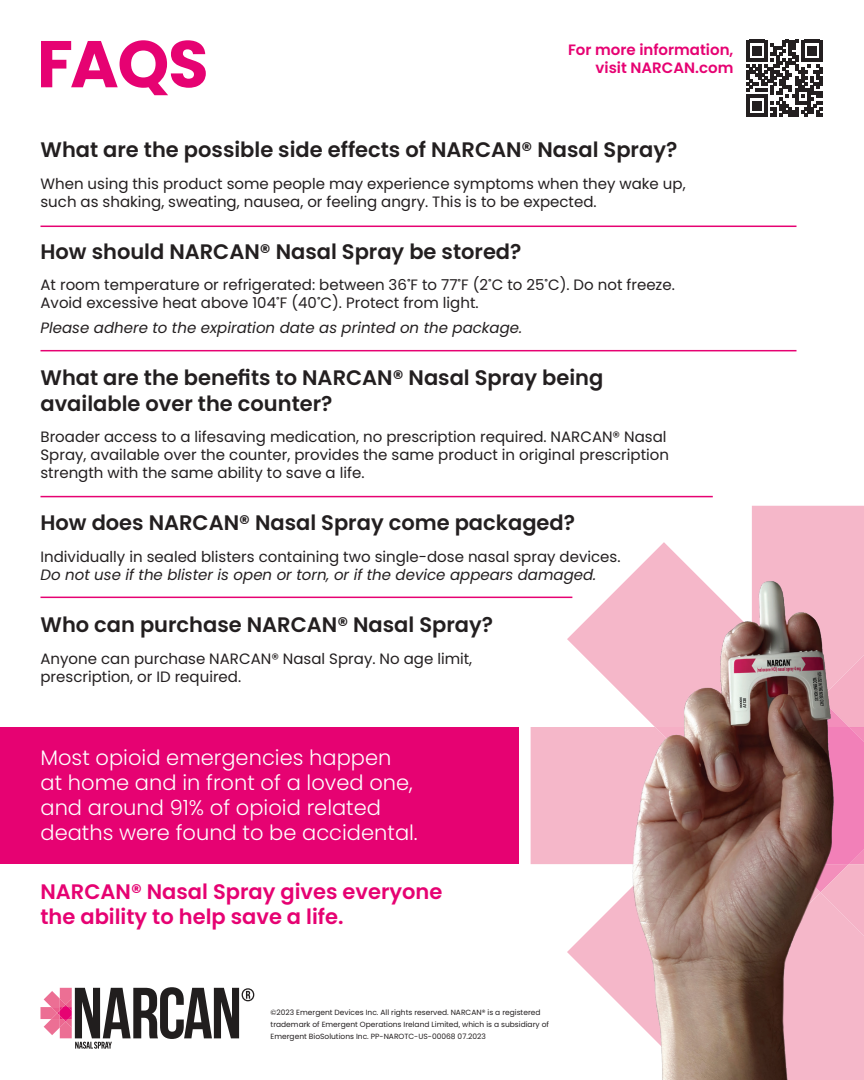
<style>
.page{position:relative;width:864px;height:1080px;background:#fff}
.page>*{position:absolute;margin:0;border:0;box-sizing:border-box;transform-origin:0 0}
.t1{font:700 66px "Poppins";color:#e60272}
.t2{font:600 21px/25.2px "Poppins";color:#231f20}
.t3{font:300 21px/25.2px "Poppins";color:#fff}
.t4{font:600 21px/25.2px "Poppins";color:#e60272}
.t5{font:15px/18px "Poppins";color:#231f20}
.t6{font:italic 15px "Poppins";color:#231f20}
.t7{font:600 15px/18px "Poppins";color:#e60272;text-align:right}
.t8{font:7.5px/12px "Poppins";color:#231f20}
</style>
<div class="page">
<div style="left:0;top:727px;width:518px;height:137px;background:#e60272"></div>
<svg style="left:531px;top:506px;width:333px;height:500px"></svg>
<hr style="left:40px;top:226px;width:756px;height:1px;background:#e60272">
<hr style="left:40px;top:350px;width:756px;height:1px;background:#e60272">
<hr style="left:40px;top:496px;width:673px;height:1px;background:#e60272">
<hr style="left:40px;top:597px;width:532px;height:1px;background:#e60272">
<svg style="left:746px;top:40px;width:77px;height:76px"></svg>
<img style="left:621px;top:570px;width:243px;height:510px">
<svg style="left:41px;top:987px;width:213px;height:62px"></svg>
<h1 class="t1" style="left:37px;top:26px;width:173px">FAQS</h1>
<p class="t7" style="left:568px;top:41px;width:167px">For more information, visit NARCAN.com</p>
<h2 class="t2" style="left:40px;top:137px;width:638px">What are the possible side effects of NARCAN® Nasal Spray?</h2>
<p class="t5" style="left:40px;top:175px;width:647px">When using this product some people may experience symptoms when they wake up, such as shaking, sweating, nausea, or feeling angry. This is to be expected.</p>
<h2 class="t2" style="left:40px;top:239px;width:483px">How should NARCAN® Nasal Spray be stored?</h2>
<p class="t5" style="left:40px;top:276px;width:636px">At room temperature or refrigerated: between 36<sup>°</sup>F to 77<sup>°</sup>F (2<sup>°</sup>C to 25<sup>°</sup>C). Do not freeze.<br>Avoid excessive heat above 104<sup>°</sup>F (40<sup>°</sup>C). Protect from light.</p>
<p class="t6" style="left:41px;top:319px;width:483px">Please adhere to the expiration date as printed on the package.</p>
<h2 class="t2" style="left:40px;top:366px;width:564px">What are the benefits to NARCAN® Nasal Spray being available over the counter?</h2>
<p class="t5" style="left:40px;top:428px;width:630px">Broader access to a lifesaving medication, no prescription required. NARCAN® Nasal<br>Spray, available over the counter, provides the same product in original prescription strength with the same ability to save a life.</p>
<h2 class="t2" style="left:40px;top:510px;width:536px">How does NARCAN® Nasal Spray come packaged?</h2>
<p class="t5" style="left:40px;top:548px;width:582px">Individually in sealed blisters containing two single-dose nasal spray devices.</p>
<p class="t6" style="left:40px;top:566px;width:557px">Do not use if the blister is open or torn, or if the device appears damaged.</p>
<h2 class="t2" style="left:40px;top:612px;width:454px">Who can purchase NARCAN® Nasal Spray?</h2>
<p class="t5" style="left:40px;top:649px;width:433px">Anyone can purchase NARCAN® Nasal Spray. No age limit, prescription, or ID required.</p>
<h2 class="t3" style="left:40px;top:745px;width:379px">Most opioid emergencies happen at home and in front of a loved one, and around 91% of opioid related deaths were found to be accidental.</h2>
<h2 class="t4" style="left:40px;top:879px;width:403px">NARCAN® Nasal Spray gives everyone the ability to help save a life.</h2>
<p class="t8" style="left:271px;top:1007px;width:280px">©2023 Emergent Devices Inc. All rights reserved. NARCAN® is a registered trademark of Emergent Operations Ireland Limited, which is a subsidiary of<br>Emergent BioSolutions Inc. PP-NAROTC-US-00068 07.2023</p>
</div>
